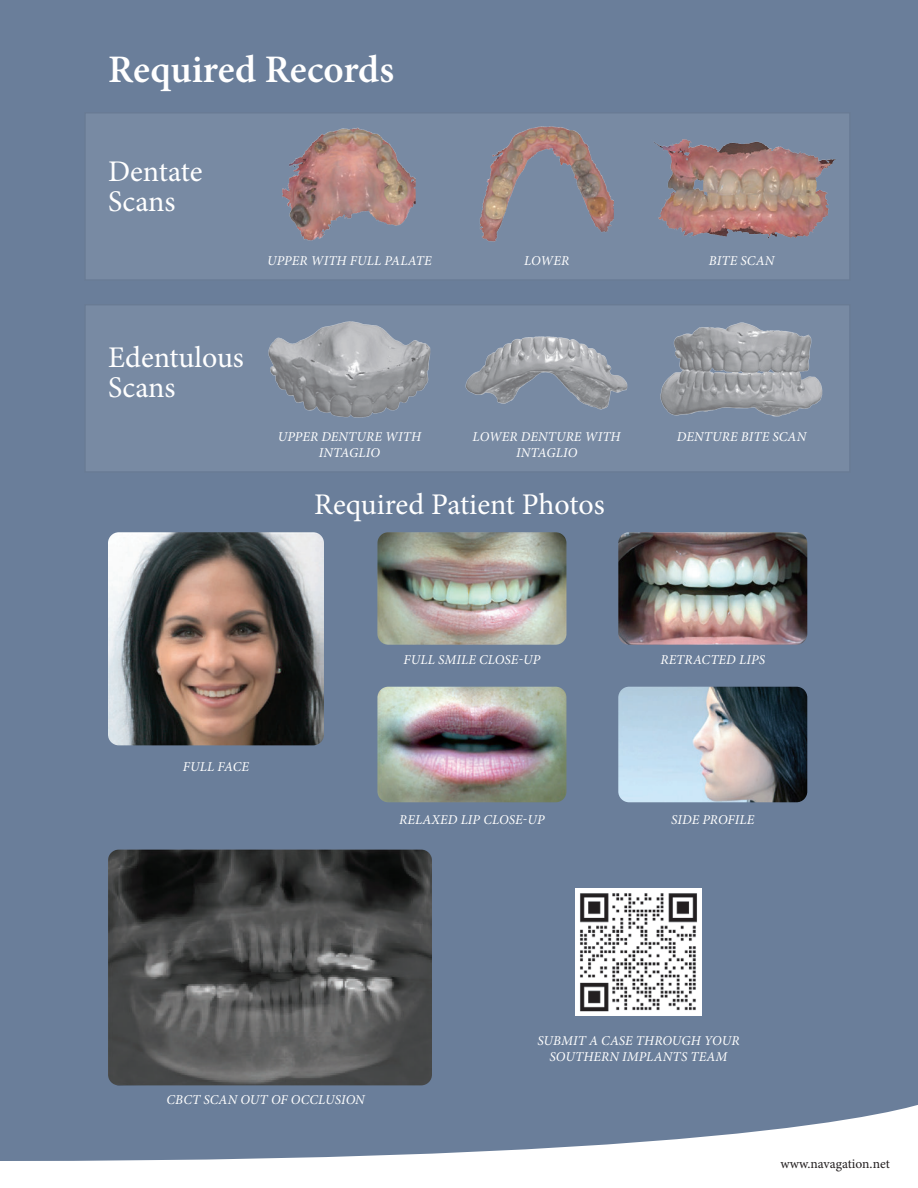
<style>
.page{position:relative;width:918px;height:1188px;background:#6a7e9a}
.page>*{position:absolute;margin:0;border:0;box-sizing:border-box;transform-origin:0 0}
.t1{font:600 39px "Minion Pro";color:#fff}
.t2{font:30px "Minion Pro";color:#fff}
.t3{font:italic 13.5px/16.2px "Minion Pro";letter-spacing:.01em;color:#fff;text-align:center}
.t4{font:13.5px "Minion Pro";color:#231f20}
</style>
<div class="page">
<svg style="left:0;top:1105px;width:918px;height:83px"></svg>
<img style="left:108px;top:532px;width:216px;height:213px">
<img style="left:377px;top:532px;width:189px;height:113px">
<img style="left:377px;top:687px;width:189px;height:115px">
<img style="left:618px;top:532px;width:189px;height:113px">
<img style="left:618px;top:687px;width:189px;height:115px">
<img style="left:108px;top:850px;width:324px;height:235px">
<svg style="left:86px;top:114px;width:763px;height:165px;fill:#788aa3"></svg>
<svg style="left:86px;top:306px;width:763px;height:165px;fill:#788aa3"></svg>
<img style="left:575px;top:889px;width:127px;height:126px">
<p class="t1" style="left:108px;top:43px;width:288px">Required Records</p>
<p class="t2" style="left:108px;top:151px;width:96px">Dentate</p>
<p class="t2" style="left:108px;top:181px;width:69px">Scans</p>
<p class="t3" style="left:267px;top:252px;width:166px">UPPER WITH FULL PALATE</p>
<p class="t3" style="left:524px;top:252px;width:47px">LOWER</p>
<p class="t3" style="left:709px;top:252px;width:67px">BITE SCAN</p>
<p class="t2" style="left:108px;top:338px;width:137px">Edentulous</p>
<p class="t2" style="left:108px;top:368px;width:69px">Scans</p>
<p class="t3" style="left:278px;top:429px;width:145px">UPPER DENTURE WITH<br>INTAGLIO</p>
<p class="t3" style="left:473px;top:429px;width:150px">LOWER DENTURE WITH<br>INTAGLIO</p>
<p class="t3" style="left:677px;top:429px;width:131px">DENTURE BITE SCAN</p>
<p class="t2" style="left:314px;top:485px;width:292px">Required Patient Photos</p>
<p class="t3" style="left:183px;top:759px;width:68px">FULL FACE</p>
<p class="t3" style="left:403px;top:651px;width:139px">FULL SMILE CLOSE-UP</p>
<p class="t3" style="left:661px;top:651px;width:106px">RETRACTED LIPS</p>
<p class="t3" style="left:399px;top:811px;width:147px">RELAXED LIP CLOSE-UP</p>
<p class="t3" style="left:671px;top:811px;width:85px">SIDE PROFILE</p>
<p class="t3" style="left:537px;top:1032px;width:204px">SUBMIT A CASE THROUGH YOUR<br>SOUTHERN IMPLANTS TEAM</p>
<p class="t3" style="left:167px;top:1092px;width:200px">CBCT SCAN OUT OF OCCLUSION</p>
<p class="t4" style="left:780px;top:1154px;width:111px">www.navagation.net</p>
</div>
